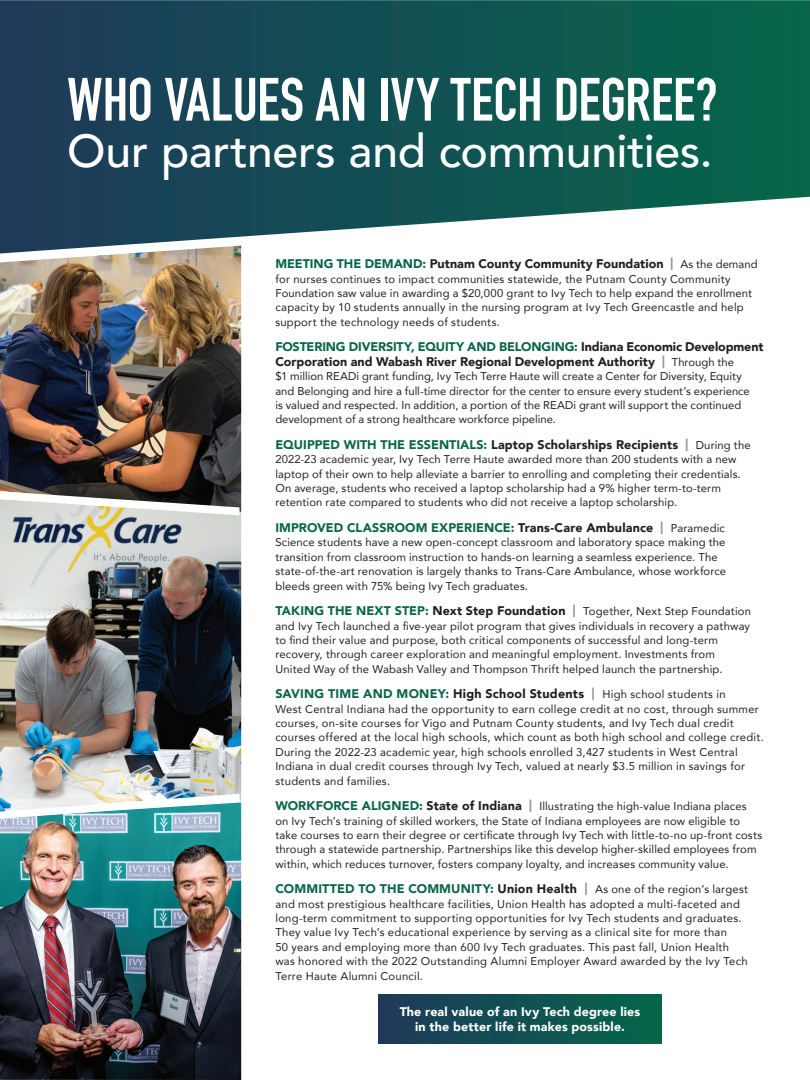
<style>
.page{position:relative;width:810px;height:1080px;background:#fff}
.page>*{position:absolute;margin:0;border:0;box-sizing:border-box;transform-origin:0 0}
.t1{font:60px "DIN Engschrift LT Pro";color:#fff}
.t2{font:500 46.25px "Avenir";letter-spacing:-.005em;color:#fff}
.t3{font:900 12.5px/14.4px "Avenir";color:#231f20}
.t4{font:900 12.5px/14.4px "Avenir";letter-spacing:.01em;color:#fff;text-align:center}
.t5{font:900 12.5px "Avenir";letter-spacing:.01em;color:#096648}
.t6{font:11.25px/14.4px "Avenir";letter-spacing:.015em;color:#231f20}
.s1{color:#096648}
.s2{color:#939598}
.s3{font-weight:400;font-size:11.25px}
.s4{color:#231f20}
.s5{font-weight:400;font-size:11.25px;color:#231f20}
.s6{font-weight:900;font-size:12.5px;color:#096648}
.s7{font-weight:900;font-size:12.5px}
.s8{font-weight:900;font-size:12.5px;color:#939598}
</style>
<div class="page">
<div style="left:378px;top:995px;width:284px;height:49px;background:linear-gradient(to right,#1e395a,#06664a)"></div>
<img style="left:0;top:262px;width:241px;height:237px">
<svg style="left:0;top:0;width:810px;height:197px;background:#124f52"></svg>
<svg style="left:0;top:197px;width:806px;height:65px"></svg>
<img style="left:0;top:818px;width:241px;height:262px">
<img style="left:0;top:499px;width:241px;height:319px">
<svg style="left:0;top:491px;width:240px;height:25px"></svg>
<svg style="left:0;top:794px;width:240px;height:25px"></svg>
<p class="t1" style="left:67px;top:64px;width:652px">WHO VALUES AN IVY TECH DEGREE?</p>
<p class="t2" style="left:67px;top:111px;width:647px">Our partners and communities.</p>
<p class="t3" style="left:275px;top:256px;width:484px"><span class="s1">MEETING THE DEMAND:</span> Putnam County Community Foundation <span class="s2">|</span> <span class="s3">As the demand</span></p>
<p class="t6" style="left:275px;top:271px;width:478px">for nurses continues to impact communities statewide, the Putnam County Community Foundation saw value in awarding a $20,000 grant to Ivy Tech to help expand the enrollment capacity by 10 students annually in the nursing program at Ivy Tech Greencastle and help support the technology needs of students.</p>
<p class="t3" style="left:275px;top:340px;width:490px"><span class="s1">FOSTERING DIVERSITY, EQUITY AND BELONGING:</span> Indiana Economic Development<br>Corporation and Wabash River Regional Development Authority <span class="s2">|</span> <span class="s3">Through the</span></p>
<p class="t6" style="left:275px;top:369px;width:476px">$1 million READi grant funding, Ivy Tech Terre Haute will create a Center for Diversity, Equity and Belonging and hire a full-time director for the center to ensure every student’s experience is valued and respected. In addition, a portion of the READi grant will support the continued development of a strong healthcare workforce pipeline.</p>
<p class="t3" style="left:275px;top:437px;width:477px"><span class="s1">EQUIPPED WITH THE ESSENTIALS:</span> Laptop Scholarships Recipients <span class="s2">|</span> <span class="s3">During the</span></p>
<p class="t6" style="left:275px;top:452px;width:467px">2022-23 academic year, Ivy Tech Terre Haute awarded more than 200 students with a new laptop of their own to help alleviate a barrier to enrolling and completing their credentials.<br>On average, students who received a laptop scholarship had a 9% higher term-to-term retention rate compared to students who did not receive a laptop scholarship.</p>
<p class="t5" style="left:275px;top:517px;width:451px">IMPROVED CLASSROOM EXPERIENCE: <span class="s4">Trans-Care Ambulance</span> <span class="s2">|</span> <span class="s5">Paramedic</span></p>
<p class="t6" style="left:275px;top:535px;width:452px">Science students have a new open-concept classroom and laboratory space making the transition from classroom instruction to hands-on learning a seamless experience. The state-of-the-art renovation is largely thanks to Trans-Care Ambulance, whose workforce bleeds green with 75% being Ivy Tech graduates.</p>
<p class="t6" style="left:275px;top:604px;width:477px"><span class="s6">TAKING THE NEXT STEP:</span> <span class="s7">Next Step Foundation</span> <span class="s8">|</span> Together, Next Step Foundation and Ivy Tech launched a five-year pilot program that gives individuals in recovery a pathway to find their value and purpose, both critical components of successful and long-term recovery, through career exploration and meaningful employment. Investments from United Way of the Wabash Valley and Thompson Thrift helped launch the partnership.</p>
<p class="t6" style="left:275px;top:687px;width:490px"><span class="s6">SAVING TIME AND MONEY:</span> <span class="s7">High School Students</span> <span class="s8">|</span> High school students in<br>West Central Indiana had the opportunity to earn college credit at no cost, through summer courses, on-site courses for Vigo and Putnam County students, and Ivy Tech dual credit courses offered at the local high schools, which count as both high school and college credit.<br>During the 2022-23 academic year, high schools enrolled 3,427 students in West Central Indiana in dual credit courses through Ivy Tech, valued at nearly $3.5 million in savings for students and families.</p>
<p class="t6" style="left:275px;top:799px;width:488px"><span class="s6">WORKFORCE ALIGNED:</span> <span class="s7">State of Indiana</span> <span class="s8">|</span> Illustrating the high-value Indiana places on Ivy Tech’s training of skilled workers, the State of Indiana employees are now eligible to take courses to earn their degree or certificate through Ivy Tech with little-to-no up-front costs through a statewide partnership. Partnerships like this develop higher-skilled employees from within, which reduces turnover, fosters company loyalty, and increases community value.</p>
<p class="t6" style="left:275px;top:882px;width:474px"><span class="s6">COMMITTED TO THE COMMUNITY:</span> <span class="s7">Union Health</span> <span class="s8">|</span> As one of the region’s largest and most prestigious healthcare facilities, Union Health has adopted a multi-faceted and long-term commitment to supporting opportunities for Ivy Tech students and graduates.<br>They value Ivy Tech’s educational experience by serving as a clinical site for more than<br>50 years and employing more than 600 Ivy Tech graduates. This past fall, Union Health was honored with the 2022 Outstanding Alumni Employer Award awarded by the Ivy Tech Terre Haute Alumni Council.</p>
<p class="t4" style="left:400px;top:1005px;width:242px">The real value of an Ivy Tech degree lies in the better life it makes possible.</p>
</div>
